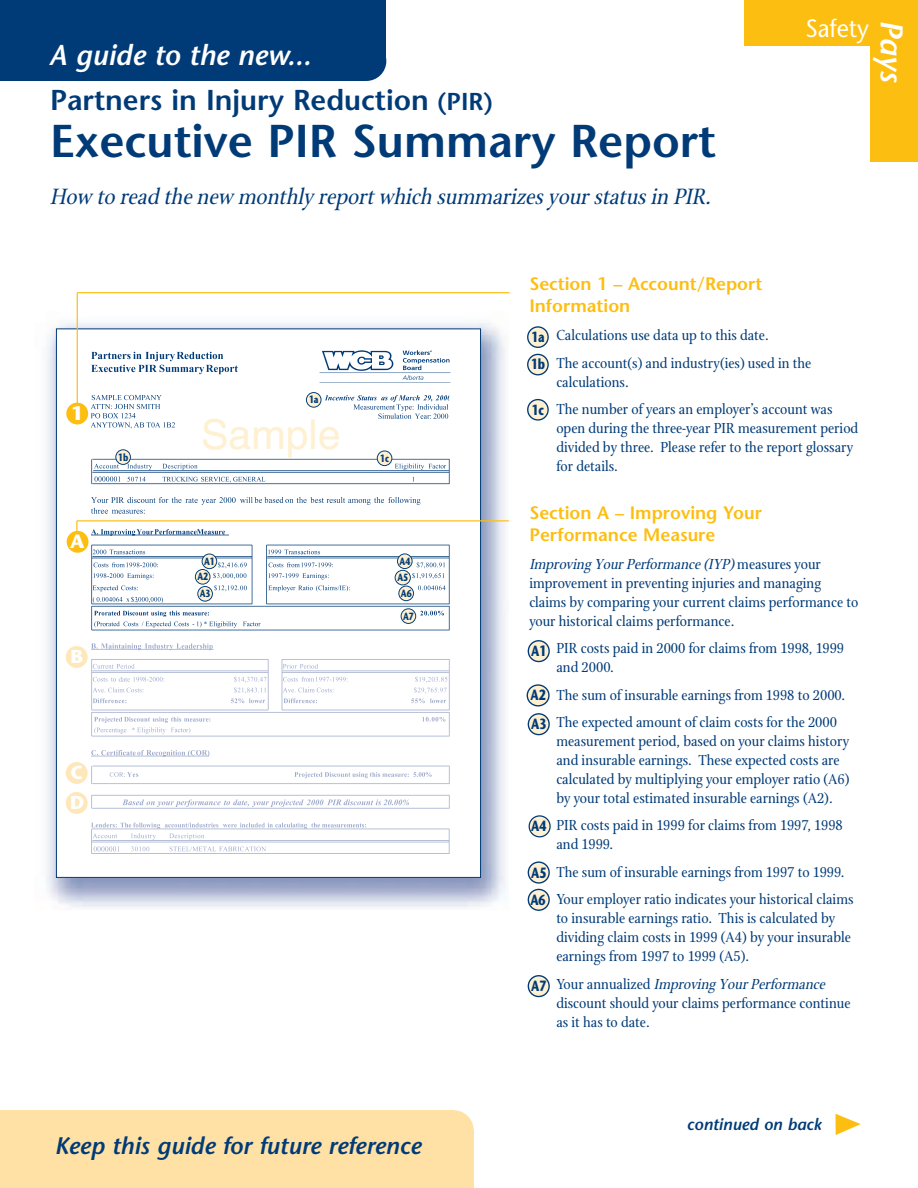
<style>
.page{position:relative;width:918px;height:1188px;background:#fff}
.page>*{position:absolute;margin:0;border:0;box-sizing:border-box;transform-origin:0 0}
.t1{font:600 45.9px "Stone Sans";color:#013b77}
.t2{font:41.25px "Helvetica";color:#fef0d0}
.t3{font:italic 600 31.35px "Stone Sans";color:#fff}
.t4{font:600 28.65px "Stone Sans";color:#013b77}
.t5{font:italic 600 28.65px "Stone Sans";color:#fff}
.t6{font:25.05px "Stone Sans";color:#fff;scale:.95 1}
.t7{font:italic 24px "Stone Print";color:#013b77}
.t8{font:italic 600 24px "Stone Sans";color:#013b77}
.t9{font:700 19.35px "Stone Sans";color:#fff}
.t10{font:700 18.75px/29.5px "Stone Sans";color:#fff}
.t11{font:600 18px/21.6px "Stone Sans";color:#fdbe12}
.t12{font:italic 600 16.5px "Stone Sans";color:#013b77}
.t13{font:15.75px/18.9px "Stone Print";color:#013b77}
.t14{font:700 14.85px/28.8px "Stone Sans";color:#013b77;scale:.75 1}
.t15{font:700 14.55px/27.5px "Stone Sans";color:#013b77;scale:.75 1}
.t16{font:700 10.35px/16px "Stone Sans";color:#013b77;scale:.75 1}
.s1{font-size:24.45px}
.s2{font-style:italic}
</style>
<div class="page">
<div style="left:346px;top:41px;width:40px;height:40px;background:#013b77;border-radius:50%"></div>
<div style="left:0;top:0;width:386px;height:61px;background:#013b77"></div>
<div style="left:0;top:54px;width:366px;height:27px;background:#013b77"></div>
<img style="left:46px;top:311px;width:463px;height:597px">
<div style="left:56px;top:329px;width:425px;height:548px;background:#fff"></div>
<img style="left:72px;top:335px;width:395px;height:296px">
<img style="left:73px;top:643px;width:377px;height:211px">
<svg style="left:306px;top:392px;width:16px;height:16px"></svg>
<svg style="left:527px;top:326px;width:22px;height:22px"></svg>
<svg style="left:527px;top:354px;width:22px;height:21px"></svg>
<svg style="left:527px;top:399px;width:22px;height:22px"></svg>
<svg style="left:115px;top:449px;width:16px;height:16px"></svg>
<svg style="left:377px;top:450px;width:15px;height:16px"></svg>
<svg style="left:195px;top:554px;width:22px;height:48px"></svg>
<svg style="left:395px;top:553px;width:19px;height:48px"></svg>
<svg style="left:401px;top:608px;width:15px;height:16px"></svg>
<svg style="left:528px;top:640px;width:22px;height:22px"></svg>
<svg style="left:527px;top:684px;width:23px;height:23px"></svg>
<svg style="left:528px;top:713px;width:22px;height:22px"></svg>
<svg style="left:529px;top:815px;width:22px;height:22px"></svg>
<svg style="left:528px;top:975px;width:22px;height:22px"></svg>
<svg style="left:528px;top:861px;width:22px;height:50px"></svg>
<hr style="left:77px;top:293px;width:1px;height:113px;background:#fdbe12">
<hr style="left:77px;top:292px;width:433px;height:1px;background:#fdbe12">
<hr style="left:77px;top:520px;width:432px;height:1px;background:#fdbe12">
<svg style="left:836px;top:1114px;width:25px;height:21px"></svg>
<div style="left:66px;top:646px;width:22px;height:22px;background:#fee8ba;border-radius:50%"></div>
<div style="left:66px;top:762px;width:22px;height:22px;background:#fee8ba;border-radius:50%"></div>
<div style="left:66px;top:792px;width:22px;height:22px;background:#fee8ba;border-radius:50%"></div>
<div style="left:744px;top:0;width:174px;height:46px;background:#fdbe12"></div>
<div style="left:871px;top:0;width:47px;height:162px;background:#fdbe12"></div>
<div style="left:67px;top:531px;width:22px;height:22px;background:#fdbe12;border-radius:50%"></div>
<div style="left:66px;top:403px;width:22px;height:21px;background:#fdbe12;border-radius:50%"></div>
<div style="left:434px;top:1110px;width:40px;height:40px;background:#ffe1a5;border-radius:50%"></div>
<div style="left:0;top:1110px;width:454px;height:78px;background:#ffe1a5"></div>
<div style="left:370px;top:1130px;width:104px;height:58px;background:#ffe1a5"></div>
<h3 class="t5" style="left:49px;top:44px;width:263px">A guide to the new...</h3>
<h3 class="t4" style="left:50px;top:89px;width:445px">Partners in Injury Reduction <span class="s1">(PIR)</span></h3>
<h1 class="t1" style="left:50px;top:123px;width:668px">Executive PIR Summary Report</h1>
<h3 class="t7" style="left:50px;top:189px;width:667px">How to read the new monthly reportwhich summarizes yourstatus in PIR.</h3>
<h3 class="t6" style="left:806px;top:18px;width:68px">Safety</h3>
<h3 class="t3" style="left:904px;top:20px;width:65px;rotate:90deg">Pays</h3>
<p class="t9" style="left:71px;top:406px;width:14px">1</p>
<p class="t9" style="left:70px;top:534px;width:16px">A</p>
<p class="t10" style="left:70px;top:644px;width:14px">B</p>
<p class="t16" style="left:309px;top:393px;width:14px">1a</p>
<h2 class="t2" style="left:201px;top:419px;width:141px">Sample</h2>
<p class="t16" style="left:118px;top:450px;width:15px">1b</p>
<p class="t16" style="left:380px;top:451px;width:13px">1c</p>
<p class="t16" style="left:197px;top:555px;width:25px;line-height:15.5px;text-indent:7px">A1<br>A2</p>
<p class="t16" style="left:200px;top:587px;width:16px">A3</p>
<p class="t16" style="left:397px;top:554px;width:20px;text-align:center">A4<br>A5<br>A6</p>
<p class="t16" style="left:403px;top:609px;width:16px">A7</p>
<p class="t10" style="left:70px;top:760px;width:16px">C<br>D</p>
<h3 class="t8" style="left:55px;top:1136px;width:368px">Keep this guide for future reference</h3>
<p class="t11" style="left:529px;top:275px;width:235px">Section 1 – Account/Report<br>Information</p>
<p class="t13" style="left:556px;top:324px;width:256px;line-height:27.6px">Calculations use data up to this date.<br>The account(s) and industry(ies) used in the</p>
<p class="t13" style="left:556px;top:371px;width:278px;line-height:27.6px">calculations.<br>The number of years an employer’s account was</p>
<p class="t13" style="left:556px;top:422px;width:303px">open during the three-year PIR measurement period divided by three. Please refer to the report glossary for details.</p>
<p class="t11" style="left:529px;top:504px;width:234px">Section A – Improving Your<br>Performance Measure</p>
<p class="t13" style="left:529px;top:558px;width:330px"><span class="s2">Improving YourPerformance (IYP)</span> m e a s u r e s y o u r improvement in preventing injuries and managing claims by comparing your current claims performance to your historical claims performance.</p>
<p class="t13" style="left:556px;top:642px;width:289px">PIR costs paid in 2000 for claims from 1998, 1999 and 2000.</p>
<p class="t13" style="left:556px;top:684px;width:290px;line-height:27.6px">The sum of insurable earnings from 1998 to 2000.<br>The expected amount of claim costs for the 2000</p>
<p class="t13" style="left:556px;top:735px;width:295px">measurement period, based on your claims history and insurable earnings. These expected costs are calculated by multiplying your employer ratio (A6) by your total estimated insurable earnings (A2).</p>
<p class="t13" style="left:556px;top:819px;width:288px">PIR costs paid in 1999 for claims from 1997, 1998 and 1999.</p>
<p class="t13" style="left:556px;top:861px;width:299px;line-height:27.6px">The sum of insurable earnings from 1997 to 1999.<br>Your employer ratio indicates your historical claims</p>
<p class="t13" style="left:556px;top:912px;width:296px">to insurable earnings ratio. This is calculated by dividing claim costs in 1999 (A4) by your insurable earnings from 1997 to 1999 (A5).</p>
<p class="t13" style="left:556px;top:977px;width:296px">Yo u r a n n u a l i z e d <span class="s2">Improving YourPerformance </span>discount should your claims performance continue as it has to date.</p>
<p class="t15" style="left:531px;top:325px;width:20px">1a<br>1b</p>
<p class="t15" style="left:532px;top:397px;width:18px">1c</p>
<p class="t14" style="left:531px;top:638px;width:22px">A1</p>
<p class="t14" style="left:531px;top:682px;width:23px">A2<br>A3</p>
<p class="t14" style="left:531px;top:813px;width:22px">A4</p>
<p class="t14" style="left:530px;top:860px;width:23px;line-height:27.3px">A5<br>A6</p>
<p class="t14" style="left:531px;top:973px;width:22px">A7</p>
<p class="t12" style="left:687px;top:1118px;width:136px">continued on back</p>
</div>
